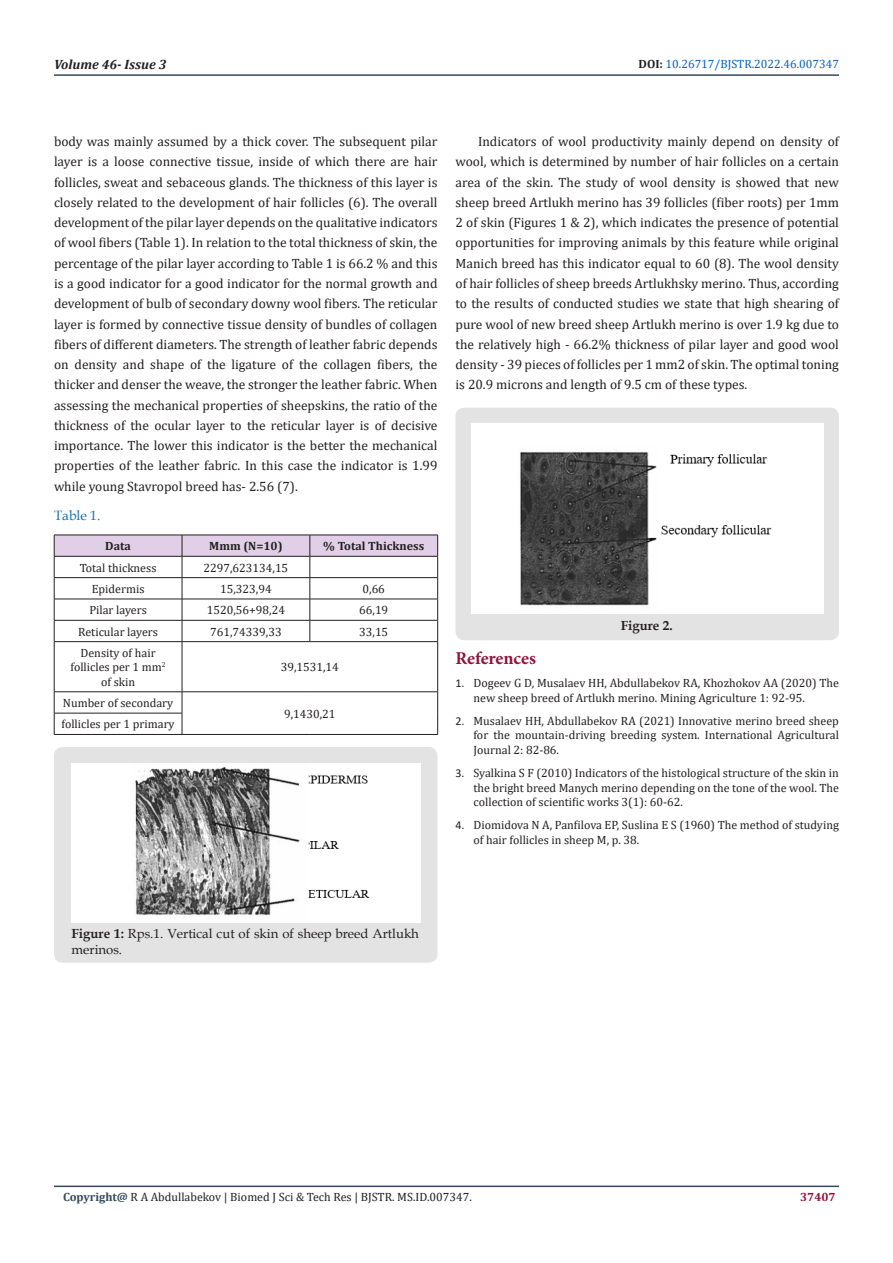
<style>
.page{position:relative;width:893px;height:1263px;background:#fff}
.page>*{position:absolute;margin:0;border:0;box-sizing:border-box;transform-origin:0 0}
.List_Paragraph{font:700 18px "Minion Pro";letter-spacing:-.005em;color:#8f133a}
.t1{font:13.5px/20.2px "Cambria";color:#231f20;text-align:justify}
.t2{font:italic 700 13.5px "Cambria";color:#231f20}
.t3{font:13.5px "Book Antiqua";color:#1371b5}
.t4{font:13.2px/15.8px "Book Antiqua";color:#231f20}
.t5{font:700 13.2px "Book Antiqua";color:#231f20}
.t6{font:12px/14.4px "Cambria";color:#231f20}
.t7{font:12px "Cambria";color:#0563c1}
.t8{font:700 12px "Cambria";color:#231f20}
.t9{font:700 12px "Cambria";color:#8f133a}
.s1{font-weight:700;color:#231f20}
.s2{font-family:"Calibri"}
.s3{font-weight:700}
.s4{font-weight:700;color:#34495e}
</style>
<div class="page">
<hr style="left:54px;top:1185px;width:785px;height:2px;background:#34495e">
<hr style="left:54px;top:74px;width:785px;height:2px;background:#34495e">
<svg style="left:54px;top:535px;width:384px;height:106px"></svg>
<hr style="left:54px;top:641px;width:128px;height:1px;background:#231f20">
<hr style="left:54px;top:642px;width:1px;height:50px;background:#231f20">
<hr style="left:182px;top:641px;width:128px;height:1px;background:#231f20">
<hr style="left:182px;top:642px;width:1px;height:50px;background:#231f20">
<hr style="left:310px;top:641px;width:128px;height:1px;background:#231f20">
<hr style="left:437px;top:642px;width:1px;height:50px;background:#231f20">
<hr style="left:54px;top:691px;width:128px;height:1px;background:#231f20">
<hr style="left:182px;top:691px;width:128px;height:1px;background:#231f20">
<hr style="left:310px;top:691px;width:128px;height:1px;background:#231f20">
<hr style="left:54px;top:713px;width:128px;height:1px;background:#231f20">
<svg style="left:54px;top:692px;width:1px;height:42px"></svg>
<svg style="left:182px;top:692px;width:1px;height:42px"></svg>
<svg style="left:437px;top:692px;width:1px;height:42px"></svg>
<hr style="left:54px;top:734px;width:128px;height:1px;background:#231f20">
<hr style="left:182px;top:734px;width:128px;height:1px;background:#231f20">
<hr style="left:310px;top:734px;width:128px;height:1px;background:#231f20">
<div style="left:54px;top:747px;width:383px;height:216px;background:#e3e3e3;border-radius:9px"></div>
<img style="left:72px;top:764px;width:348px;height:158px">
<div style="left:455px;top:408px;width:384px;height:232px;background:#e3e3e3;border-radius:9px"></div>
<img style="left:472px;top:424px;width:352px;height:189px">
<p class="t2" style="left:54px;top:55px;width:114px">Volume 46- Issue 3</p>
<p class="t7" style="left:639px;top:57px;width:202px"><span class="s1">DOI:</span> 10.26717/BJSTR.2022.46.007347</p>
<p class="t1" style="left:54px;top:131px;width:385px">body was mainly assumed by a thick cover. The subsequent pilar layer is a loose connective tissue, inside of which there are hair follicles, sweat and sebaceous glands. The thickness of this layer is closely related to the development of hair follicles (6). The overall development of the pilar layer depends on the qualitative indicators of wool fibers (Table 1). In relation to the total thickness of skin, the percentage of the pilar layer according to Table 1 is 66.2 % and this is a good indicator for a good indicator for the normal growth and development of bulb of secondary downy wool fibers. The reticular layer is formed by connective tissue density of bundles of collagen fibers of different diameters. The strength of leather fabric depends on density and shape of the ligature of the collagen fibers, the thicker and denser the weave, the stronger the leather fabric. When assessing the mechanical properties of sheepskins, the ratio of the thickness of the ocular layer to the reticular layer is of decisive importance. The lower this indicator is the better the mechanical properties of the leather fabric. In this case the indicator is 1.99 while young Stavropol breed has- 2.56 (7).</p>
<p class="t3" style="left:54px;top:506px;width:48px">Table 1.</p>
<p class="t8" style="left:105px;top:538px;width:27px">Data</p>
<p class="t8" style="left:209px;top:538px;width:75px">Mmm (N=10)</p>
<p class="t8" style="left:323px;top:538px;width:102px">% Total Thickness</p>
<p class="t6" style="left:80px;top:560px;width:78px">Total thickness</p>
<p class="t6" style="left:204px;top:560px;width:86px">2297,623134,15</p>
<p class="t6" style="left:92px;top:582px;width:54px">Epidermis</p>
<p class="t6" style="left:220px;top:582px;width:53px">15,323,94</p>
<p class="t6" style="left:363px;top:582px;width:24px">0,66</p>
<p class="t6" style="left:89px;top:603px;width:59px">Pilar layers</p>
<p class="t6" style="left:207px;top:603px;width:80px">1520,56+98,24</p>
<p class="t6" style="left:359px;top:603px;width:31px">66,19</p>
<p class="t6" style="left:78px;top:624px;width:81px">Reticular layers</p>
<p class="t6" style="left:210px;top:624px;width:73px">761,74339,33</p>
<p class="t6" style="left:359px;top:624px;width:31px">33,15</p>
<p class="t6" style="left:71px;top:646px;width:97px;text-align:center">Density of hair follicles per 1 mm<sup>2 </sup>of skin</p>
<p class="t6" style="left:281px;top:660px;width:60px">39,1531,14</p>
<p class="t6" style="left:63px;top:696px;width:112px">Number of secondary</p>
<p class="t6" style="left:62px;top:717px;width:115px">follicles per 1 primary</p>
<p class="t6" style="left:284px;top:706px;width:53px">9,1430,21</p>
<p class="t1" style="left:455px;top:131px;width:385px;text-indent:22px">Indicators of wool productivity mainly depend on density of wool, which is determined by number of hair follicles on a certain area of the skin. The study of wool density is showed that new sheep breed Artlukh merino has 39 follicles (fiber roots) per 1mm 2 of skin (Figures 1 &amp; 2), which indicates the presence of potential opportunities for improving animals by this feature while original Manich breed has this indicator equal to 60 (8). The wool density of hair follicles of sheep breeds Artlukhsky merino. Thus, according to the results of conducted studies we state that high shearing of pure wool of new breed sheep Artlukh merino is over 1.9 kg due to the relatively high - 66.2% thickness of pilar layer and good wool density - 39 pieces of follicles per 1 mm2 of skin. The optimal toning is 20.9 microns and length of 9.5 cm of these types.</p>
<p class="t5" style="left:621px;top:617px;width:53px">Figure 2.</p>
<p class="List_Paragraph" style="left:455px;top:645px;width:82px">References</p>
<p class="t6" style="left:473px;top:676px;width:367px;text-indent:-18px"><span class="s2">1.</span> Dogeev G D, Musalaev HH, Abdullabekov RA, Khozhokov AA (2020) The new sheep breed of Artlukh merino. Mining Agriculture 1: 92-95.</p>
<p class="t6" style="left:473px;top:714px;width:367px;text-align:justify;text-indent:-18px"><span class="s2">2.</span> Musalaev HH, Abdullabekov RA (2021) Innovative merino breed sheep for the mountain-driving breeding system. International Agricultural Journal 2: 82-86.</p>
<p class="t6" style="left:473px;top:766px;width:367px;text-align:justify;text-indent:-18px"><span class="s2">3.</span> Syalkina S F (2010) Indicators of the histological structure of the skin in the bright breed Manych merino depending on the tone of the wool. The collection of scientific works 3(1): 60-62.</p>
<p class="t6" style="left:473px;top:818px;width:367px;text-indent:-18px"><span class="s2">4.</span> Diomidova N A, Panfilova EP, Suslina E S (1960) The method of studying of hair follicles in sheep M, p. 38.</p>
<p class="t4" style="left:72px;top:925px;width:349px"><span class="s3">Figure 1:</span> Rps.1. Vertical cut of skin of sheep breed Artlukh merinos.</p>
<p class="t6" style="left:63px;top:1190px;width:410px"><span class="s4">Copyright@</span> R A Abdullabekov | Biomed J Sci &amp; Tech Res | BJSTR. MS.ID.007347.</p>
<p class="t9" style="left:800px;top:1188px;width:37px">37407</p>
</div>
